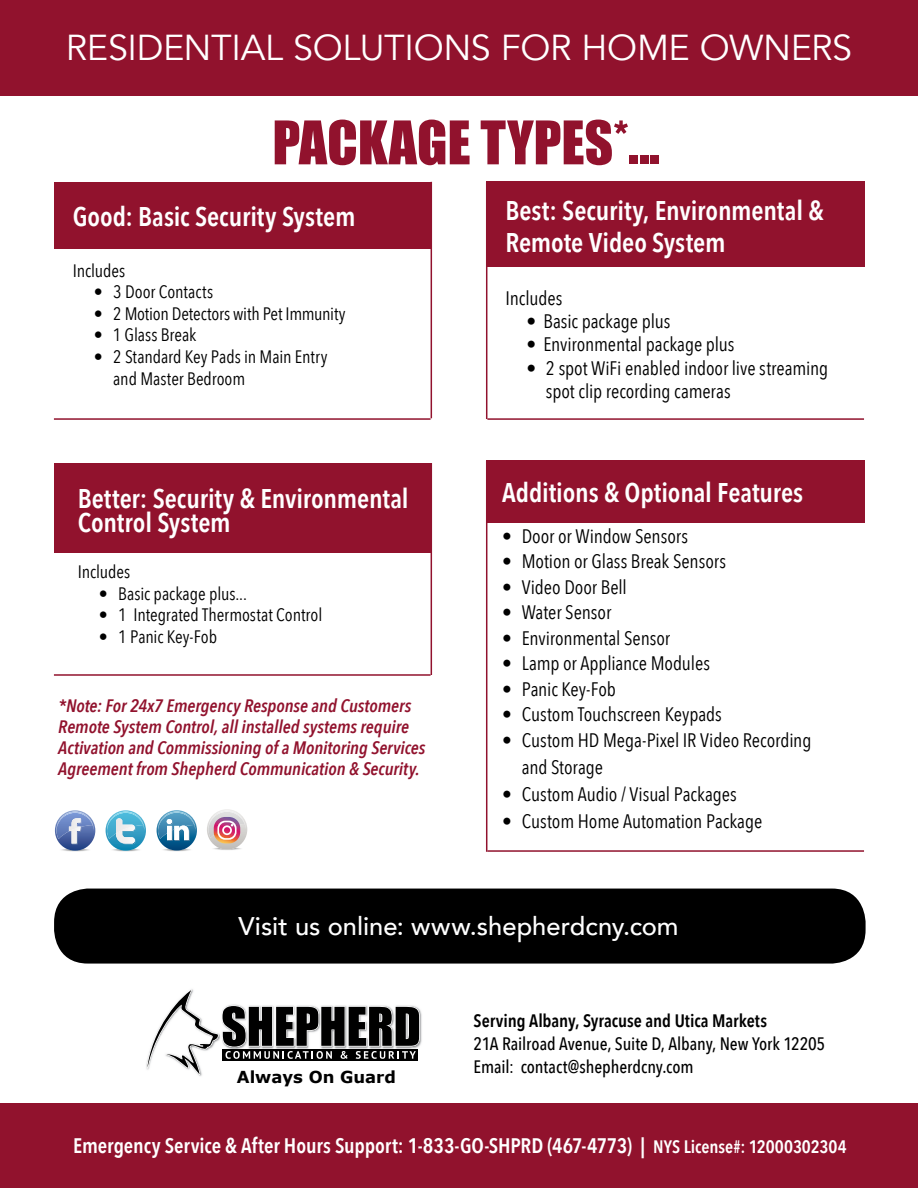
<style>
.page{position:relative;width:918px;height:1188px;background:#fff}
.page>*{position:absolute;margin:0;border:0;box-sizing:border-box;transform-origin:0 0}
.t1{font:55.5px "Impact";color:#91122d}
.t2{font:36px "Avenir";letter-spacing:-.01em;color:#fff}
.t3{font:600 27px/32.4px "Avenir Next Condensed";letter-spacing:-.005em;color:#fff}
.t4{font:500 25.5px "Avenir";color:#fff}
.t5{font:600 21px "Avenir Next Condensed";letter-spacing:-.005em;color:#fff}
.t6{font:19.5px/23.4px "Avenir Next Condensed";letter-spacing:-.005em;color:#000}
.t7{font:18px/21.6px "Avenir Next Condensed";letter-spacing:-.005em;color:#000}
.t8{font:italic 600 18px/21px "Avenir Next Condensed";letter-spacing:-.005em;color:#91122d}
.t9{font:500 18px/22.8px "Avenir Next Condensed";letter-spacing:-.005em;color:#000}
.t10{font:600 18px "Avenir Next Condensed";color:#000}
.t11{font:700 16.5px "Verdana";color:#000}
.s1{font-size:18px}
</style>
<div class="page">
<div style="left:0;top:0;width:918px;height:96px;background:#91122d"></div>
<div style="left:0;top:1104px;width:918px;height:84px;background:#91122d"></div>
<div style="left:54px;top:182px;width:378px;height:67px;background:#91122d"></div>
<div style="left:486px;top:182px;width:378px;height:85px;background:#91122d"></div>
<div style="left:486px;top:460px;width:378px;height:62px;background:#91122d"></div>
<div style="left:54px;top:463px;width:378px;height:90px;background:#91122d"></div>
<hr style="left:431px;top:182px;width:1px;height:236px;background:#91122d">
<hr style="left:431px;top:463px;width:1px;height:212px;background:#91122d">
<hr style="left:486px;top:182px;width:1px;height:237px;background:#91122d">
<hr style="left:486px;top:461px;width:1px;height:391px;background:#91122d">
<hr style="left:54px;top:674px;width:377px;height:2px;background:#91122d">
<hr style="left:54px;top:418px;width:377px;height:2px;background:#91122d">
<hr style="left:487px;top:418px;width:377px;height:2px;background:#91122d">
<hr style="left:487px;top:850px;width:377px;height:2px;background:#91122d">
<div style="left:54px;top:889px;width:812px;height:75px;background:#000;border-radius:34px"></div>
<svg style="left:147px;top:990px;width:273px;height:85px"></svg>
<svg style="left:106px;top:810px;width:40px;height:41px"></svg>
<img style="left:116px;top:831px;width:18px;height:2px">
<img style="left:107px;top:812px;width:37px;height:19px">
<svg style="left:55px;top:810px;width:40px;height:41px"></svg>
<img style="left:56px;top:812px;width:37px;height:19px">
<svg style="left:157px;top:810px;width:40px;height:41px"></svg>
<img style="left:158px;top:811px;width:37px;height:20px">
<svg style="left:207px;top:809px;width:40px;height:41px"></svg>
<h2 class="t2" style="left:66px;top:26px;width:788px">RESIDENTIAL SOLUTIONS FOR HOME OWNERS</h2>
<h1 class="t1" style="left:272px;top:100px;width:389px">PACKAGE TYPES*...</h1>
<h3 class="t3" style="left:73px;top:200px;width:284px">Good: Basic Security System</h3>
<p class="t7" style="left:73px;top:259px;width:54px">Includes</p>
<p class="t7" style="left:94px;top:280px;width:121px">• 3 Door Contacts</p>
<p class="t7" style="left:94px;top:302px;width:253px">• 2 Motion Detectors with Pet Immunity</p>
<p class="t7" style="left:94px;top:323px;width:104px">• 1 Glass Break</p>
<p class="t7" style="left:113px;top:345px;width:216px;text-indent:-19px">• 2 Standard Key Pads in Main Entry and Master Bedroom</p>
<h3 class="t3" style="left:78px;top:486px;width:332px;line-height:24px">Better: Security &amp; Environmental<br>Control System</h3>
<p class="t7" style="left:78px;top:560px;width:54px">Includes</p>
<p class="t7" style="left:99px;top:582px;width:150px">• Basic package plus...</p>
<p class="t7" style="left:99px;top:603px;width:225px">• 1 Integrated Thermostat Control</p>
<p class="t7" style="left:99px;top:625px;width:120px">• 1 Panic Key-Fob</p>
<p class="t8" style="left:58px;top:695px;width:369px">*Note: For 24x7 Emergency Response and Customers Remote System Control, all installed systems require Activation and Commissioning of a Monitoring Services Agreement from Shepherd Communication &amp; Security.</p>
<h3 class="t3" style="left:505px;top:194px;width:320px">Best: Security, Environmental &amp;<br>Remote Video System</h3>
<p class="t6" style="left:505px;top:285px;width:58px">Includes</p>
<p class="t6" style="left:526px;top:308px;width:146px">• Basic package plus</p>
<p class="t6" style="left:526px;top:332px;width:210px">• Environmental package plus</p>
<p class="t6" style="left:546px;top:355px;width:284px;text-indent:-20px">• 2 spot WiFi enabled indoor live streaming spot clip recording cameras</p>
<h3 class="t3" style="left:502px;top:476px;width:303px">Additions &amp; Optional Features</h3>
<p class="t6" style="left:502px;top:523px;width:187px">• Door or Window Sensors</p>
<p class="t6" style="left:502px;top:549px;width:225px">• Motion or Glass Break Sensors</p>
<p class="t6" style="left:502px;top:574px;width:126px">• Video Door Bell</p>
<p class="t6" style="left:502px;top:600px;width:111px">• Water Sensor</p>
<p class="t6" style="left:502px;top:625px;width:169px">• Environmental Sensor</p>
<p class="t6" style="left:502px;top:651px;width:209px">• Lamp or Appliance Modules</p>
<p class="t6" style="left:502px;top:676px;width:115px">• Panic Key-Fob</p>
<p class="t6" style="left:502px;top:702px;width:221px">• Custom Touchscreen Keypads</p>
<p class="t6" style="left:522px;top:726px;width:291px;line-height:27px;text-indent:-20px">• Custom HD Mega-Pixel IR Video Recording and Storage</p>
<p class="t6" style="left:502px;top:781px;width:236px">• Custom Audio / Visual Packages</p>
<p class="t6" style="left:502px;top:808px;width:262px">• Custom Home Automation Package</p>
<h3 class="t4" style="left:239px;top:904px;width:442px">Visit us online: www.shepherdcny.com</h3>
<p class="t11" style="left:237px;top:1065px;width:161px">Always On Guard</p>
<p class="t10" style="left:474px;top:1006px;width:295px">Serving Albany, Syracuse and Utica Markets</p>
<p class="t9" style="left:474px;top:1032px;width:353px">21A Railroad Avenue, Suite D, Albany, New York 12205<br>Email: contact@shepherdcny.com</p>
<p class="t5" style="left:73px;top:1127px;width:775px">Emergency Service &amp; After Hours Support: 1-833-GO-SHPRD (467-4773) | <span class="s1">NYS License#: 12000302304</span></p>
</div>
